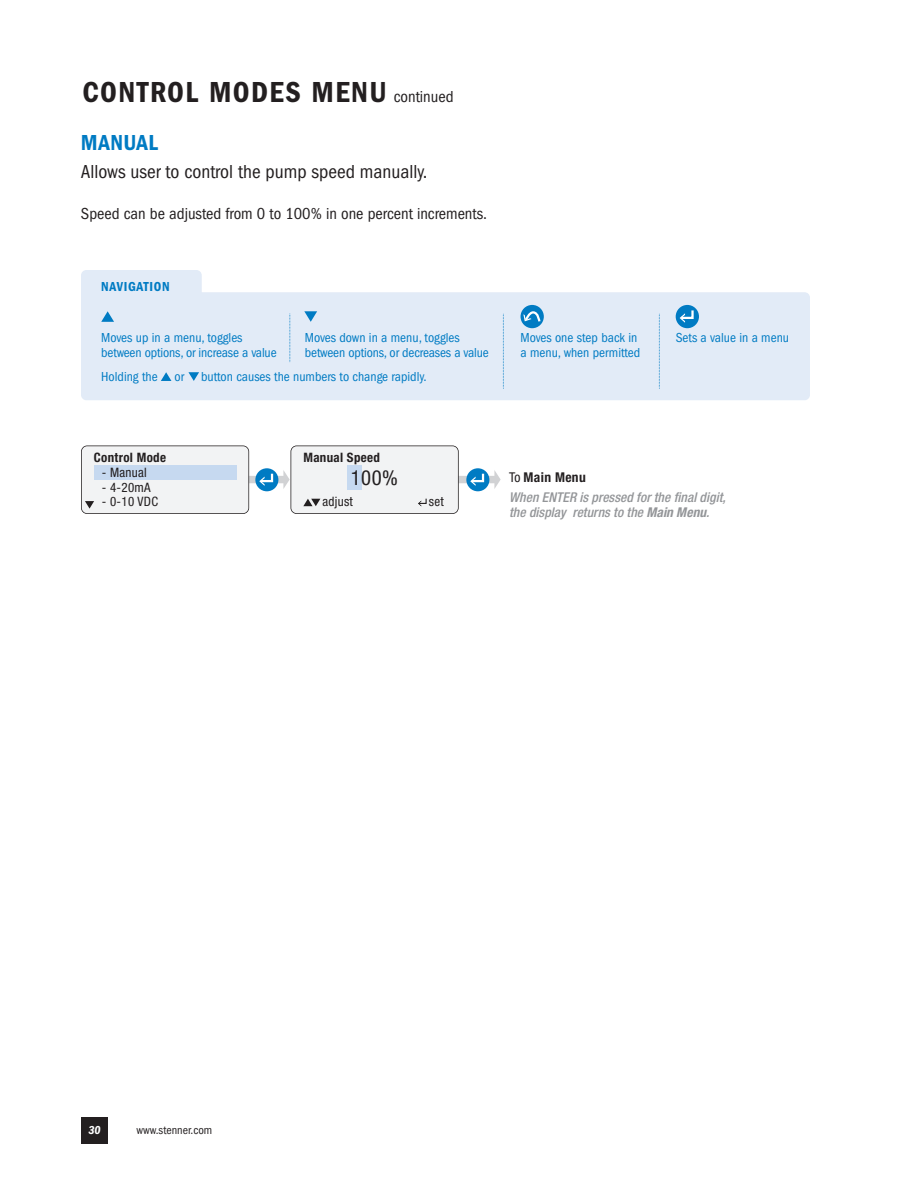
<style>
.page{position:relative;width:918px;height:1188px;background:#fff}
.page>*{position:absolute;margin:0;border:0;box-sizing:border-box;transform-origin:0 0}
.t1{font:600 condensed 30px "Franklin Gothic";letter-spacing:.05em;color:#231f20}
.t2{font:600 condensed 22.5px "Franklin Gothic";letter-spacing:.025em;color:#007bc3}
.t3{font:condensed 20.7px "Helvetica Neue";color:#231f20}
.t4{font:condensed 19.5px "Franklin Gothic";color:#231f20}
.t5{font:condensed 16.5px "Franklin Gothic";color:#231f20}
.t6{font:condensed 13.5px/15px "Franklin Gothic";color:#007bc3}
.t7{font:italic 500 condensed 13.5px/20.4px "Helvetica Neue";letter-spacing:.005em;color:#939598}
.t8{font:600 condensed 13.5px "Franklin Gothic";letter-spacing:.05em;color:#007bc3}
.t9{font:condensed 13.05px "Helvetica Neue";letter-spacing:.025em;color:#231f20}
.t10{font:700 condensed 13.05px "Helvetica Neue";letter-spacing:.025em;color:#231f20}
.t11{font:700 condensed 12.9px "Helvetica Neue";letter-spacing:.025em;color:#231f20}
.t12{font:condensed 12.9px "Helvetica Neue";color:#231f20}
.t13{font:condensed 12px "Franklin Gothic";color:#231f20}
.t14{font:italic 600 condensed 12px "Franklin Gothic";color:#fff}
.s1{font-weight:400;font-size:16.5px}
.s2{font-weight:400;font-style:normal;color:#231f20}
.s3{font-weight:700;font-style:normal;color:#231f20}
.s4{font-weight:700}
</style>
<div class="page">
<svg style="left:466px;top:468px;width:23px;height:23px"></svg>
<svg style="left:459px;top:470px;width:42px;height:19px"></svg>
<div style="left:81px;top:1117px;width:27px;height:27px;background:#231f20"></div>
<div style="left:291px;top:446px;width:167px;height:68px;background:#f2f3f4;border-radius:6px"></div>
<div style="left:291px;top:446px;width:168px;height:68px;border:2px solid #231f20;border-radius:6px"></div>
<div style="left:348px;top:466px;width:14px;height:24px;background:#c6d9f0"></div>
<div style="left:81px;top:446px;width:168px;height:68px;background:#f2f3f4;border-radius:6px"></div>
<div style="left:81px;top:446px;width:168px;height:68px;border:2px solid #231f20;border-radius:6px"></div>
<div style="left:94px;top:466px;width:142px;height:14px;background:#c6d9f0"></div>
<svg style="left:303px;top:499px;width:17px;height:7px"></svg>
<svg style="left:418px;top:498px;width:9px;height:8px"></svg>
<svg style="left:255px;top:468px;width:23px;height:23px"></svg>
<svg style="left:246px;top:470px;width:44px;height:19px"></svg>
<svg style="left:85px;top:501px;width:9px;height:8px"></svg>
<div style="left:81px;top:270px;width:121px;height:92px;background:#e2ebf7;border-radius:5px"></div>
<div style="left:81px;top:292px;width:729px;height:108px;background:#e2ebf7;border-radius:5px"></div>
<svg style="left:101px;top:311px;width:13px;height:11px"></svg>
<svg style="left:304px;top:311px;width:13px;height:11px"></svg>
<svg style="left:289px;top:314px;width:1px;height:48px"></svg>
<svg style="left:503px;top:314px;width:1px;height:75px"></svg>
<div style="left:676px;top:305px;width:23px;height:23px;background:#007bc3;border-radius:50%"></div>
<svg style="left:679px;top:308px;width:15px;height:15px"></svg>
<div style="left:521px;top:305px;width:23px;height:23px;background:#007bc3;border-radius:50%"></div>
<svg style="left:523px;top:311px;width:19px;height:13px"></svg>
<svg style="left:659px;top:314px;width:1px;height:75px"></svg>
<svg style="left:161px;top:372px;width:10px;height:9px"></svg>
<svg style="left:188px;top:372px;width:11px;height:9px"></svg>
<h1 class="t1" style="left:82px;top:82px;width:373px">CONTROL MODES MENU <span class="s1">continued</span></h1>
<h2 class="t2" style="left:81px;top:135px;width:79px">MANUAL</h2>
<h3 class="t4" style="left:81px;top:165px;width:348px">Allows user to control the pump speed manually.</h3>
<p class="t5" style="left:81px;top:208px;width:408px">Speed can be adjusted from 0 to 100% in one percent increments.</p>
<p class="t8" style="left:101px;top:282px;width:70px">NAVIGATION</p>
<p class="t6" style="left:101px;top:331px;width:177px">Moves up in a menu, toggles between options, or increase a value</p>
<p class="t6" style="left:305px;top:331px;width:186px">Moves down in a menu, toggles between options, or decreases a value</p>
<p class="t6" style="left:101px;top:370px;width:84px">Holding the or</p>
<p class="t6" style="left:201px;top:370px;width:227px">button causes the numbers to change rapidly.</p>
<p class="t6" style="left:521px;top:331px;width:121px">Moves one step back in a menu, when permitted</p>
<p class="t6" style="left:676px;top:331px;width:115px">Sets a value in a menu</p>
<p class="t10" style="left:94px;top:453px;width:74px">Control Mode</p>
<p class="t11" style="left:303px;top:453px;width:78px">Manual Speed</p>
<p class="t9" style="left:102px;top:468px;width:47px">- Manual</p>
<p class="t9" style="left:102px;top:482px;width:51px">- 4-20mA</p>
<p class="t9" style="left:102px;top:497px;width:58px">- 0-10 VDC</p>
<h3 class="t3" style="left:351px;top:470px;width:49px">100%</h3>
<p class="t9" style="left:322px;top:497px;width:32px">adjust</p>
<p class="t12" style="left:429px;top:497px;width:17px">set</p>
<p class="t7" style="left:509px;top:468px;width:218px"><span class="s2">To</span> <span class="s3">Main Menu<br></span>When ENTER is pressed for the final digit,</p>
<p class="t7" style="left:509px;top:503px;width:202px">the display returns to the <span class="s4">Main Menu</span>.</p>
<p class="t14" style="left:88px;top:1125px;width:14px">30</p>
<p class="t13" style="left:136px;top:1126px;width:77px">www.stenner.com</p>
</div>
